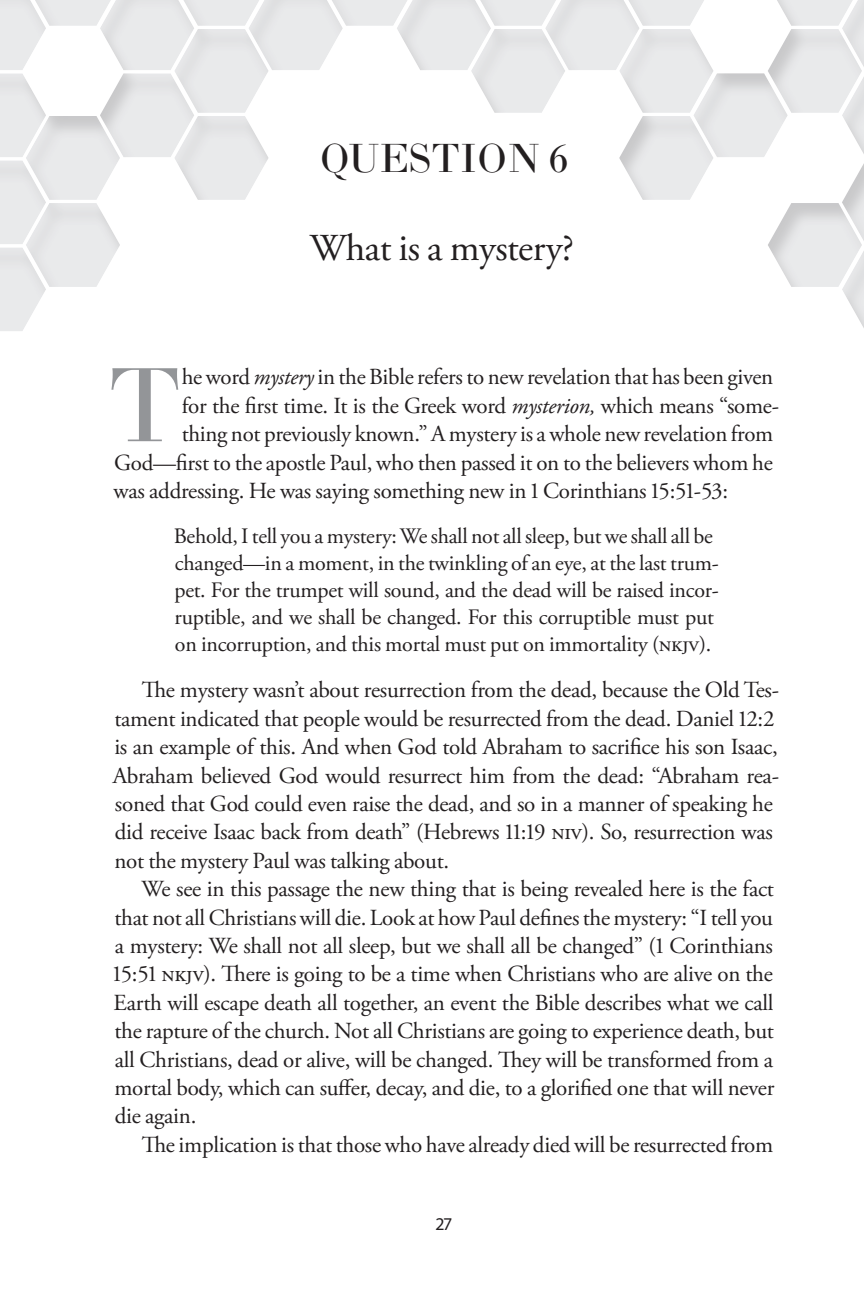
<style>
.page{position:relative;width:864px;height:1296px;background:#fff}
.page>*{position:absolute;margin:0;border:0;box-sizing:border-box;transform-origin:0 0}
.t1{font:103.8px "LTC Bodoni 175 Pro";color:#939598}
.t2{font:40px "LTC Bodoni 175 Pro";letter-spacing:.005em;color:#231f20}
.t3{font:38px "Adobe Garamond Pro";letter-spacing:-.015em;color:#231f20}
.t4{font:23px/28.4px "Adobe Garamond Pro";letter-spacing:-.015em;color:#231f20}
.t5{font:22px/27px "Adobe Garamond Pro";letter-spacing:-.01em;color:#231f20}
.t6{font:18px "Myriad Pro";color:#231f20}
.s1{font-style:italic}
</style>
<div class="page">
<svg style="left:0;top:0;width:864px;height:331px"></svg>
<h2 class="t2" style="left:321px;top:133px;width:249px">QUESTION 6</h2>
<h3 class="t3" style="left:310px;top:225px;width:266px">What is a mystery?</h3>
<h1 class="t1" style="left:108px;top:339px;width:76px">T</h1>
<p class="t4" style="left:182px;top:364px;width:593px">he word <span class="s1">mystery</span> in the Bible refers to new revelation that has been given</p>
<p class="t4" style="left:182px;top:392px;width:599px">for the first time. It is the Greek word <span class="s1">mysterion,</span> which means “some-</p>
<p class="t4" style="left:182px;top:421px;width:593px">thing not previously known.” A mystery is a whole new revelation from</p>
<p class="t4" style="left:114px;top:449px;width:660px">God—first to the apostle Paul, who then passed it on to the believers whom he</p>
<p class="t4" style="left:114px;top:477px;width:616px">was addressing. He was saying something new in 1 Corinthians 15:51-53:</p>
<p class="t5" style="left:174px;top:523px;width:547px">Behold, I tell you a mystery: We shall not all sleep, but we shall all be changed—in a moment, in the twinkling of an eye, at the last trum&shy;pet. For the trumpet will sound, and the dead will be raised incor&shy;ruptible, and we shall be changed. For this corruptible must put on incorruption, and this mortal must put on immortality (nkjv).</p>
<p class="t4" style="left:113px;top:677px;width:668px;text-indent:29px">The mystery wasn’t about resurrection from the dead, because the Old Tes&shy;tament indicated that people would be resurrected from the dead. Daniel 12:2 is an example of this. And when God told Abraham to sacrifice his son Isaac, Abraham believed God would resurrect him from the dead: “Abraham rea&shy;soned that God could even raise the dead, and so in a manner of speaking he did receive Isaac back from death” (Hebrews 11:19 niv). So, resurrection was not the mystery Paul was talking about.</p>
<p class="t4" style="left:113px;top:876px;width:663px;text-align:justify;text-indent:28px">We see in this passage the new thing that is being revealed here is the fact that not all Christians will die. Look at how Paul defines the mystery: “I tell you a mystery: We shall not all sleep, but we shall all be changed” (1 Corinthians 15:51 nkjv). There is going to be a time when Christians who are alive on the Earth will escape death all together, an event the Bible describes what we call the rapture of the church. Not all Christians are going to experience death, but all Christians, dead or alive, will be changed. They will be transformed from a mortal body, which can suffer, decay, and die, to a glorified one that will never die again.</p>
<p class="t4" style="left:142px;top:1131px;width:633px">The implication is that those who have already died will be resurrected from</p>
<p class="t6" style="left:436px;top:1213px;width:17px">27</p>
</div>
